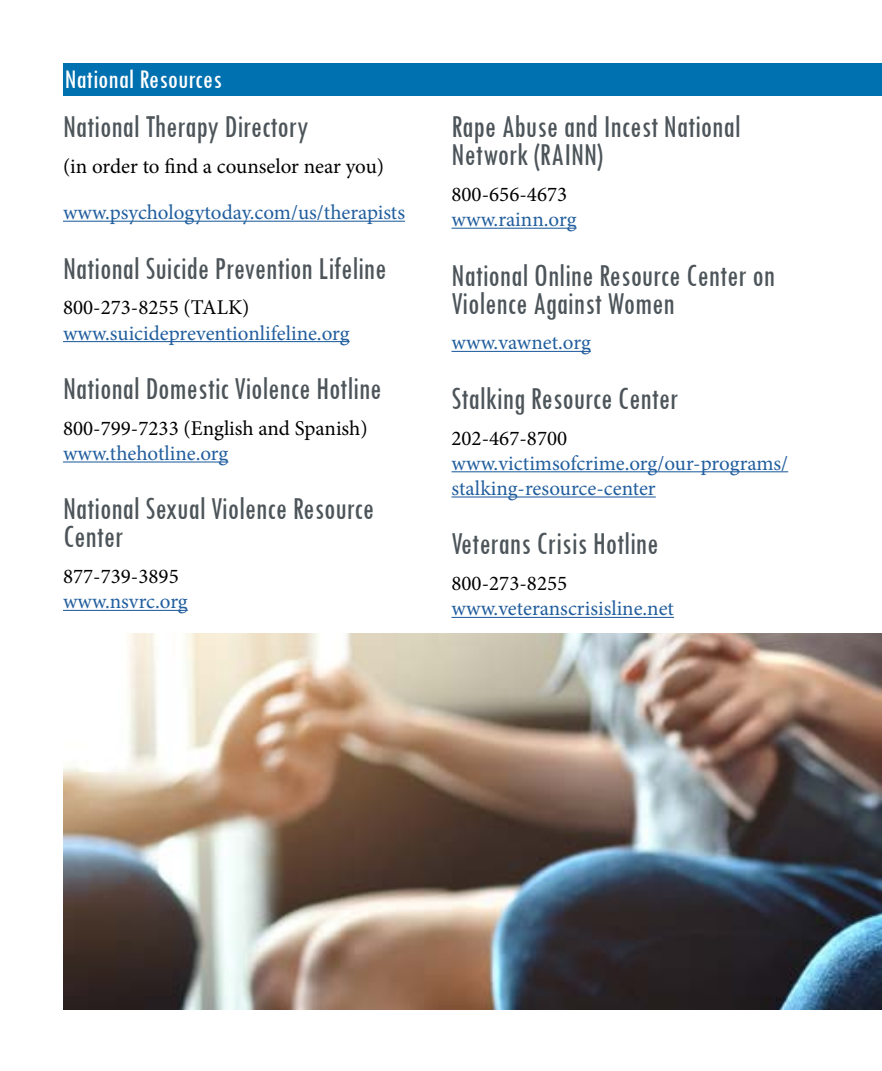
<style>
.page{position:relative;width:882px;height:1071px;background:#fff}
.page>*{position:absolute;margin:0;border:0;box-sizing:border-box;transform-origin:0 0}
.t1{font:condensed 33.25px/28px "Tw Cen";color:#4d555a;scale:.93 1}
.t2{font:condensed 28px "Tw Cen";color:#fff}
.t3{font:21px/25.2px "Minion Pro";color:#215e9e}
.t4{font:21px "Minion Pro";color:#000}
</style>
<div class="page">
<hr style="left:63px;top:221px;width:342px;height:1px;background:#215e9e">
<hr style="left:63px;top:341px;width:287px;height:1px;background:#215e9e">
<hr style="left:63px;top:461px;width:165px;height:2px;background:#215e9e">
<hr style="left:63px;top:610px;width:125px;height:1px;background:#215e9e">
<hr style="left:452px;top:228px;width:125px;height:1px;background:#215e9e">
<hr style="left:452px;top:351px;width:139px;height:1px;background:#215e9e">
<hr style="left:452px;top:471px;width:336px;height:1px;background:#215e9e">
<hr style="left:452px;top:496px;width:204px;height:2px;background:#215e9e">
<hr style="left:452px;top:617px;width:222px;height:1px;background:#215e9e">
<div style="left:63px;top:63px;width:819px;height:33px;background:#0071b0"></div>
<img style="left:63px;top:634px;width:819px;height:376px">
<p class="t2" style="left:65px;top:63px;width:159px">National Resources</p>
<p class="t1" style="left:63px;top:112px;width:265px">National Therapy Directory</p>
<p class="t4" style="left:63px;top:152px;width:323px">(in order to find a counselor near you)</p>
<p class="t3" style="left:63px;top:200px;width:344px">www.psychologytoday.com/us/therapists</p>
<p class="t1" style="left:63px;top:253px;width:349px">National Suicide Prevention Lifeline</p>
<p class="t4" style="left:63px;top:294px;width:188px">800-273-8255 (TALK)</p>
<p class="t3" style="left:63px;top:320px;width:288px">www.suicidepreventionlifeline.org</p>
<p class="t1" style="left:63px;top:374px;width:344px">National Domestic Violence Hotline</p>
<p class="t4" style="left:63px;top:414px;width:306px">800-799-7233 (English and Spanish)</p>
<p class="t3" style="left:63px;top:441px;width:167px">www.thehotline.org</p>
<p class="t1" style="left:63px;top:494px;width:336px">National Sexual Violence Resource<br>Center</p>
<p class="t4" style="left:63px;top:562px;width:117px">877-739-3895</p>
<p class="t3" style="left:63px;top:589px;width:126px">www.nsvrc.org</p>
<p class="t1" style="left:452px;top:112px;width:312px">Rape Abuse and Incest National<br>Network (RAINN)</p>
<p class="t4" style="left:452px;top:180px;width:117px">800-656-4673</p>
<p class="t3" style="left:452px;top:207px;width:127px">www.rainn.org</p>
<p class="t1" style="left:452px;top:260px;width:349px">National Online Resource Center on<br>Violence Against Women</p>
<p class="t3" style="left:452px;top:330px;width:141px">www.vawnet.org</p>
<p class="t1" style="left:452px;top:384px;width:246px">Stalking Resource Center</p>
<p class="t4" style="left:452px;top:424px;width:117px">202-467-8700</p>
<p class="t3" style="left:452px;top:451px;width:338px">www.victimsofcrime.org/our-programs/ stalking-resource-center</p>
<p class="t1" style="left:452px;top:529px;width:224px">Veterans Crisis Hotline</p>
<p class="t4" style="left:452px;top:569px;width:117px">800-273-8255</p>
<p class="t3" style="left:452px;top:596px;width:224px">www.veteranscrisisline.net</p>
</div>
